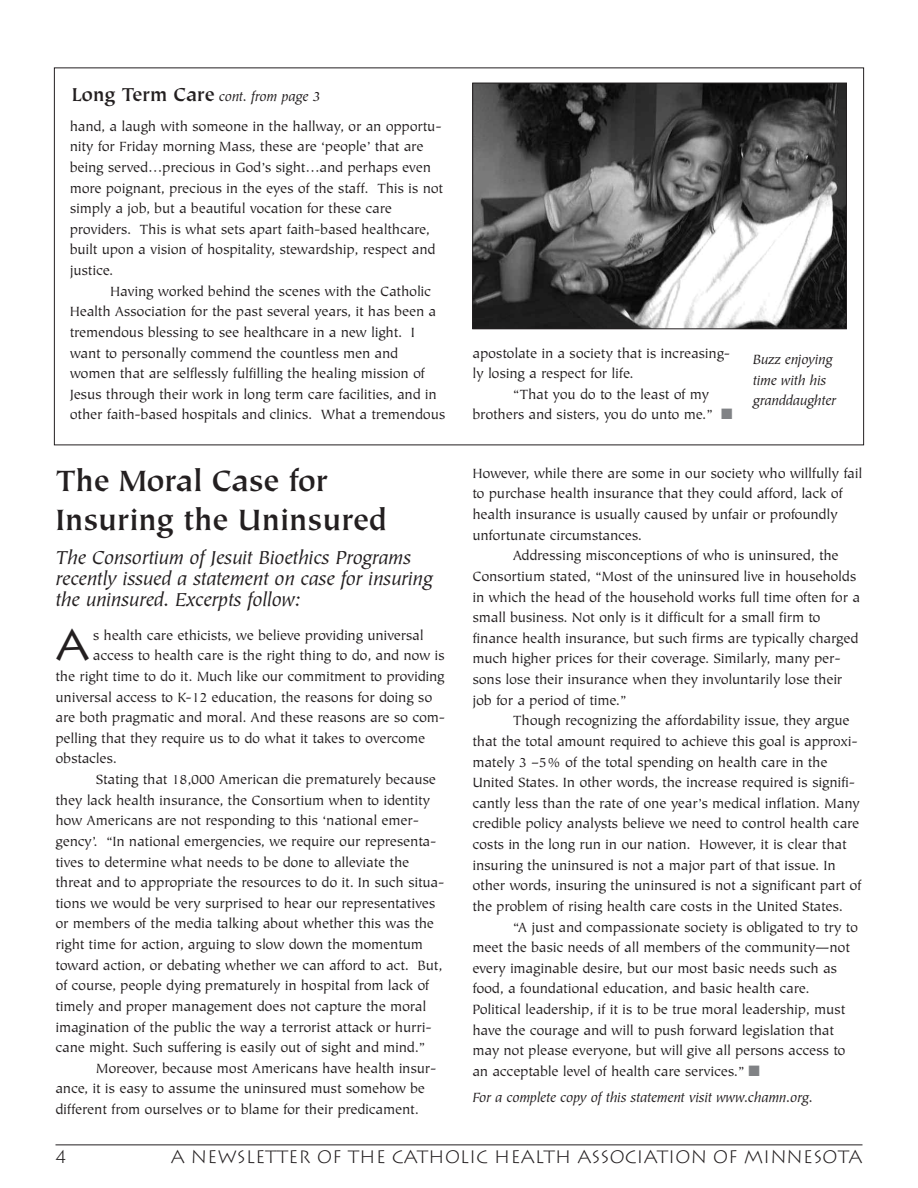
<style>
.page{position:relative;width:918px;height:1188px;background:#fff}
.page>*{position:absolute;margin:0;border:0;box-sizing:border-box;transform-origin:0 0}
.t1{font:42.9px "Lithos Pro";color:#231f20}
.t2{font:700 33px/39.6px "Tiepolo";letter-spacing:-.015em;color:#231f20}
.t3{font:italic 21px/20.5px "Tiepolo";letter-spacing:-.015em;color:#231f20}
.t4{font:300 18px "Lithos";color:#231f20}
.t5{font:15px/20.7px "Tiepolo";letter-spacing:-.015em;color:#231f20}
.t6{font:italic 15px/20.7px "Tiepolo";letter-spacing:-.015em;color:#231f20}
.s1{font-weight:700;font-style:normal;font-size:21px}
.s2{color:#808285}
</style>
<div class="page">
<hr style="left:56px;top:1144px;width:806px;height:1px;background:#231f20">
<img style="left:474px;top:85px;width:371px;height:242px">
<div style="left:472px;top:83px;width:375px;height:246px;border:1px solid #231f20"></div>
<p class="t6" style="left:72px;top:87px;width:250px"><span class="s1">Long Term Care</span> cont. from page 3</p>
<p class="t5" style="left:70px;top:117px;width:375px">hand, a laugh with someone in the hallway, or an opportu&shy;nity for Friday morning Mass, these are ‘people’ that are being served…precious in God’s sight…and perhaps even more poignant, precious in the eyes of the staff. This is not simply a job, but a beautiful vocation for these care providers. This is what sets apart faith-based healthcare, built upon a vision of hospitality, stewardship, respect and justice.</p>
<p class="t5" style="left:70px;top:282px;width:377px;text-indent:41px">Having worked behind the scenes with the Catholic Health Association for the past several years, it has been a tremendous blessing to see healthcare in a new light. I want to personally commend the countless men and women that are selflessly fulfilling the healing mission of Jesus through their work in long term care facilities, and in other faith-based hospitals and clinics. What a tremendous</p>
<h2 class="t2" style="left:56px;top:463px;width:333px">The Moral Case for<br>Insuring the Uninsured</h2>
<h3 class="t3" style="left:55px;top:549px;width:379px">The Consortium of Jesuit Bioethics Programs recently issued a statement on case for insuring the uninsured. Excerpts follow:</h3>
<h1 class="t1" style="left:56px;top:620px;width:36px">A</h1>
<p class="t5" style="left:93px;top:626px;width:332px">s health care ethicists, we believe providing universal</p>
<p class="t5" style="left:93px;top:647px;width:354px">access to health care is the right thing to do, and now is</p>
<p class="t5" style="left:55px;top:667px;width:391px">the right time to do it. Much like our commitment to providing</p>
<p class="t5" style="left:55px;top:688px;width:378px">universal access to K-12 education, the reasons for doing so</p>
<p class="t5" style="left:55px;top:708px;width:391px">are both pragmatic and moral. And these reasons are so com-</p>
<p class="t5" style="left:55px;top:729px;width:371px">pelling that they require us to do what it takes to overcome</p>
<p class="t5" style="left:55px;top:750px;width:63px">obstacles.</p>
<p class="t5" style="left:96px;top:770px;width:342px">Stating that 18,000 American die prematurely because</p>
<p class="t5" style="left:55px;top:791px;width:376px">they lack health insurance, the Consortium when to identity</p>
<p class="t5" style="left:55px;top:812px;width:365px">how Americans are not responding to this ‘national emer-</p>
<p class="t5" style="left:55px;top:832px;width:383px">gency’. “In national emergencies, we require our representa-</p>
<p class="t5" style="left:55px;top:853px;width:355px">tives to determine what needs to be done to alleviate the</p>
<p class="t5" style="left:55px;top:873px;width:391px">threat and to appropriate the resources to do it. In such situa-</p>
<p class="t5" style="left:55px;top:894px;width:381px">tions we would be very surprised to hear our representatives</p>
<p class="t5" style="left:55px;top:915px;width:380px">or members of the media talking about whether this was the</p>
<p class="t5" style="left:55px;top:935px;width:369px">right time for action, arguing to slow down the momentum</p>
<p class="t5" style="left:55px;top:956px;width:389px">toward action, or debating whether we can afford to act. But,</p>
<p class="t5" style="left:55px;top:977px;width:375px">of course, people dying prematurely in hospital from lack of</p>
<p class="t5" style="left:55px;top:997px;width:372px">timely and proper management does not capture the moral</p>
<p class="t5" style="left:55px;top:1018px;width:378px">imagination of the public the way a terrorist attack or hurri-</p>
<p class="t5" style="left:55px;top:1038px;width:371px">cane might. Such suffering is easily out of sight and mind.”</p>
<p class="t5" style="left:96px;top:1059px;width:342px">Moreover, because most Americans have health insur-</p>
<p class="t5" style="left:55px;top:1080px;width:371px">ance, it is easy to assume the uninsured must somehow be</p>
<p class="t5" style="left:55px;top:1100px;width:365px">different from ourselves or to blame for their predicament.</p>
<p class="t5" style="left:472px;top:344px;width:259px">apostolate in a society that is increasing&shy;ly losing a respect for life.</p>
<p class="t5" style="left:472px;top:385px;width:262px;text-indent:41px">“That you do to the least of my brothers and sisters, you do unto me.” <span class="s2">■</span></p>
<p class="t6" style="left:753px;top:350px;width:85px">Buzz enjoying time with his granddaughter</p>
<p class="t5" style="left:472px;top:464px;width:391px">However, while there are some in our society who willfully fail</p>
<p class="t5" style="left:472px;top:485px;width:372px">to purchase health insurance that they could afford, lack of</p>
<p class="t5" style="left:472px;top:505px;width:367px">health insurance is usually caused by unfair or profoundly</p>
<p class="t5" style="left:472px;top:526px;width:171px">unfortunate circumstances.</p>
<p class="t5" style="left:513px;top:547px;width:327px">Addressing misconceptions of who is uninsured, the</p>
<p class="t5" style="left:472px;top:567px;width:386px">Consortium stated, “Most of the uninsured live in households</p>
<p class="t5" style="left:472px;top:588px;width:389px">in which the head of the household works full time often for a</p>
<p class="t5" style="left:472px;top:608px;width:350px">small business. Not only is it difficult for a small firm to</p>
<p class="t5" style="left:472px;top:629px;width:388px">finance health insurance, but such firms are typically charged</p>
<p class="t5" style="left:472px;top:650px;width:370px">much higher prices for their coverage. Similarly, many per-</p>
<p class="t5" style="left:472px;top:670px;width:372px">sons lose their insurance when they involuntarily lose their</p>
<p class="t5" style="left:472px;top:691px;width:156px">job for a period of time.”</p>
<p class="t5" style="left:513px;top:712px;width:338px">Though recognizing the affordability issue, they argue</p>
<p class="t5" style="left:472px;top:732px;width:387px">that the total amount required to achieve this goal is approxi-</p>
<p class="t5" style="left:472px;top:753px;width:357px">mately 3 –5% of the total spending on health care in the</p>
<p class="t5" style="left:472px;top:773px;width:384px">United States. In other words, the increase required is signifi-</p>
<p class="t5" style="left:472px;top:794px;width:389px">cantly less than the rate of one year’s medical inflation. Many</p>
<p class="t5" style="left:472px;top:815px;width:389px">credible policy analysts believe we need to control health care</p>
<p class="t5" style="left:472px;top:835px;width:376px">costs in the long run in our nation. However, it is clear that</p>
<p class="t5" style="left:472px;top:856px;width:365px">insuring the uninsured is not a major part of that issue. In</p>
<p class="t5" style="left:472px;top:877px;width:391px">other words, insuring the uninsured is not a significant part of</p>
<p class="t5" style="left:472px;top:897px;width:372px">the problem of rising health care costs in the United States.</p>
<p class="t5" style="left:513px;top:918px;width:347px">“A just and compassionate society is obligated to try to</p>
<p class="t5" style="left:472px;top:938px;width:379px">meet the basic needs of all members of the community—not</p>
<p class="t5" style="left:472px;top:959px;width:366px">every imaginable desire, but our most basic needs such as</p>
<p class="t5" style="left:472px;top:980px;width:339px">food, a foundational education, and basic health care.</p>
<p class="t5" style="left:472px;top:1000px;width:375px">Political leadership, if it is to be true moral leadership, must</p>
<p class="t5" style="left:472px;top:1021px;width:363px">have the courage and will to push forward legislation that</p>
<p class="t5" style="left:472px;top:1042px;width:375px">may not please everyone, but will give all persons access to</p>
<p class="t5" style="left:472px;top:1062px;width:289px">an acceptable level of health care services.” <span class="s2">■</span></p>
<p class="t6" style="left:472px;top:1088px;width:342px">For a complete copy of this statement visit www.chamn.org.</p>
<p class="t4" style="left:56px;top:1146px;width:12px">4</p>
<p class="t4" style="left:171px;top:1146px;width:693px">A NEWSLETTER OF THE CATHOLIC HEALTH ASSOCIATION OF MINNESOTA</p>
</div>
